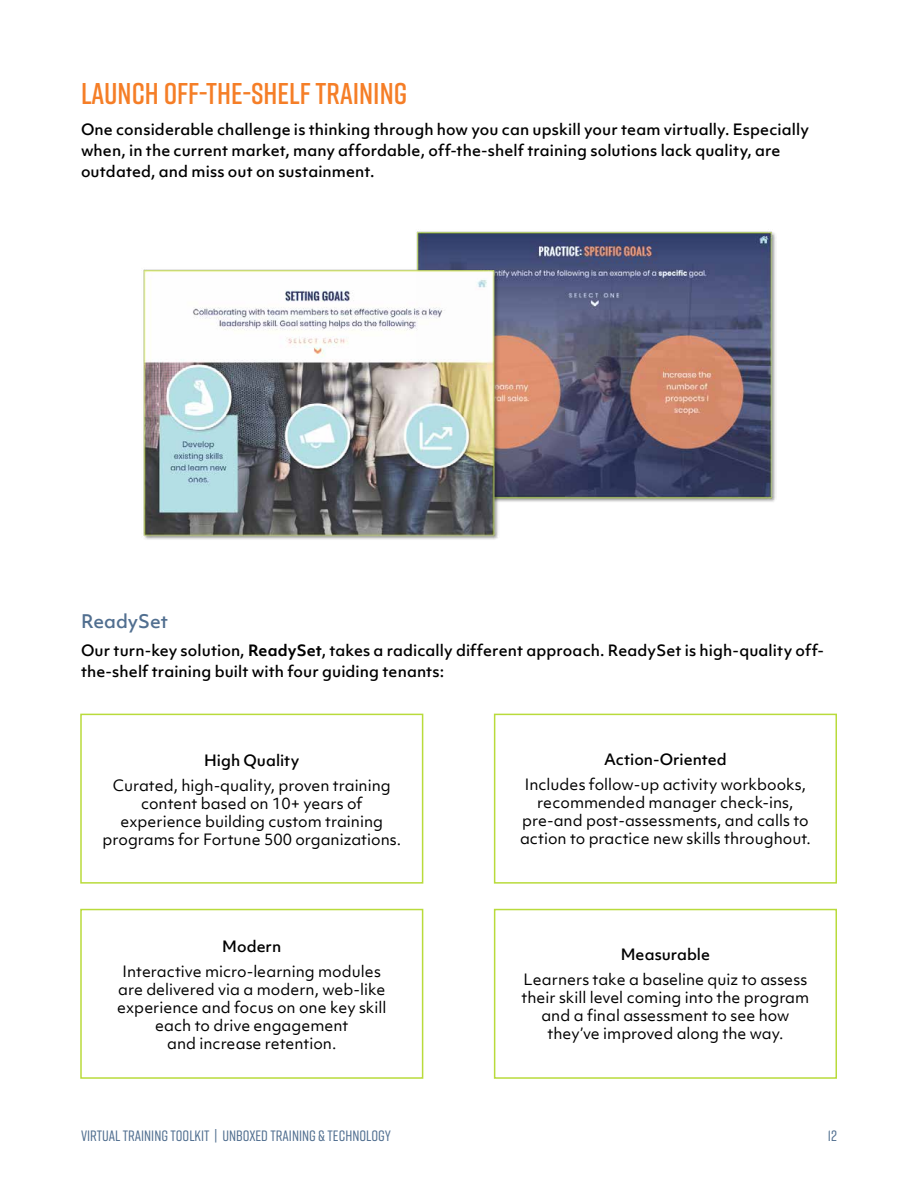
<style>
.page{position:relative;width:918px;height:1188px;background:#fff}
.page>*{position:absolute;margin:0;border:0;box-sizing:border-box;transform-origin:0 0}
.t1{font:600 30px "Rift";color:#f57e27}
.t2{font:500 18px "Objektiv Mk 1";color:#516f90}
.t3{font:15px/18px "Objektiv Mk 1";color:#000;text-align:center}
.t4{font:500 15px/21px "Objektiv Mk 1";letter-spacing:.005em;color:#000}
.t5{font:500 15px "Rift";color:#516f90}
.s1{font-weight:700}
</style>
<div class="page">
<img style="left:416px;top:231px;width:360px;height:271px">
<img style="left:143px;top:267px;width:357px;height:273px">
<div style="left:80px;top:714px;width:343px;height:170px;border:2px solid #b9db3b"></div>
<div style="left:80px;top:909px;width:343px;height:170px;border:2px solid #b9db3b"></div>
<div style="left:494px;top:714px;width:343px;height:170px;border:2px solid #b9db3b"></div>
<div style="left:494px;top:909px;width:343px;height:170px;border:2px solid #b9db3b"></div>
<h1 class="t1" style="left:81px;top:73px;width:328px">LAUNCH OFF-THE-SHELF TRAINING</h1>
<p class="t4" style="left:81px;top:119px;width:729px">One considerable challenge is thinking through how you can upskill your team virtually. Especially when, in the current market, many affordable, off-the-shelf training solutions lack quality, are outdated, and miss out on sustainment.</p>
<p class="t2" style="left:81px;top:609px;width:89px">ReadySet</p>
<p class="t4" style="left:81px;top:640px;width:745px">Our turn-key solution, <span class="s1">ReadySet</span>, takes a radically different approach. ReadySet is high-quality off&shy;the-shelf training built with four guiding tenants:</p>
<p class="t4" style="left:204px;top:749px;width:97px">High Quality</p>
<p class="t3" style="left:103px;top:776px;width:300px">Curated, high-quality, proven training content based on 10+ years of experience building custom training programs for Fortune 500 organizations.</p>
<p class="t4" style="left:222px;top:936px;width:60px">Modern</p>
<p class="t3" style="left:117px;top:962px;width:271px">Interactive micro-learning modules are delivered via a modern, web-like experience and focus on one key skill each to drive engagement<br>and increase retention.</p>
<p class="t4" style="left:604px;top:749px;width:124px">Action-Oriented</p>
<p class="t3" style="left:520px;top:775px;width:292px">Includes follow-up activity workbooks, recommended manager check-ins, pre-and post-assessments, and calls to action to practice new skills throughout.</p>
<p class="t4" style="left:621px;top:944px;width:91px">Measurable</p>
<p class="t3" style="left:522px;top:970px;width:289px">Learners take a baseline quiz to assess their skill level coming into the program and a final assessment to see how they’ve improved along the way.</p>
<p class="t5" style="left:81px;top:1126px;width:312px">VIRTUAL TRAINING TOOLKIT | UNBOXED TRAINING &amp; TECHNOLOGY</p>
<p class="t5" style="left:828px;top:1125px;width:11px">12</p>
</div>
